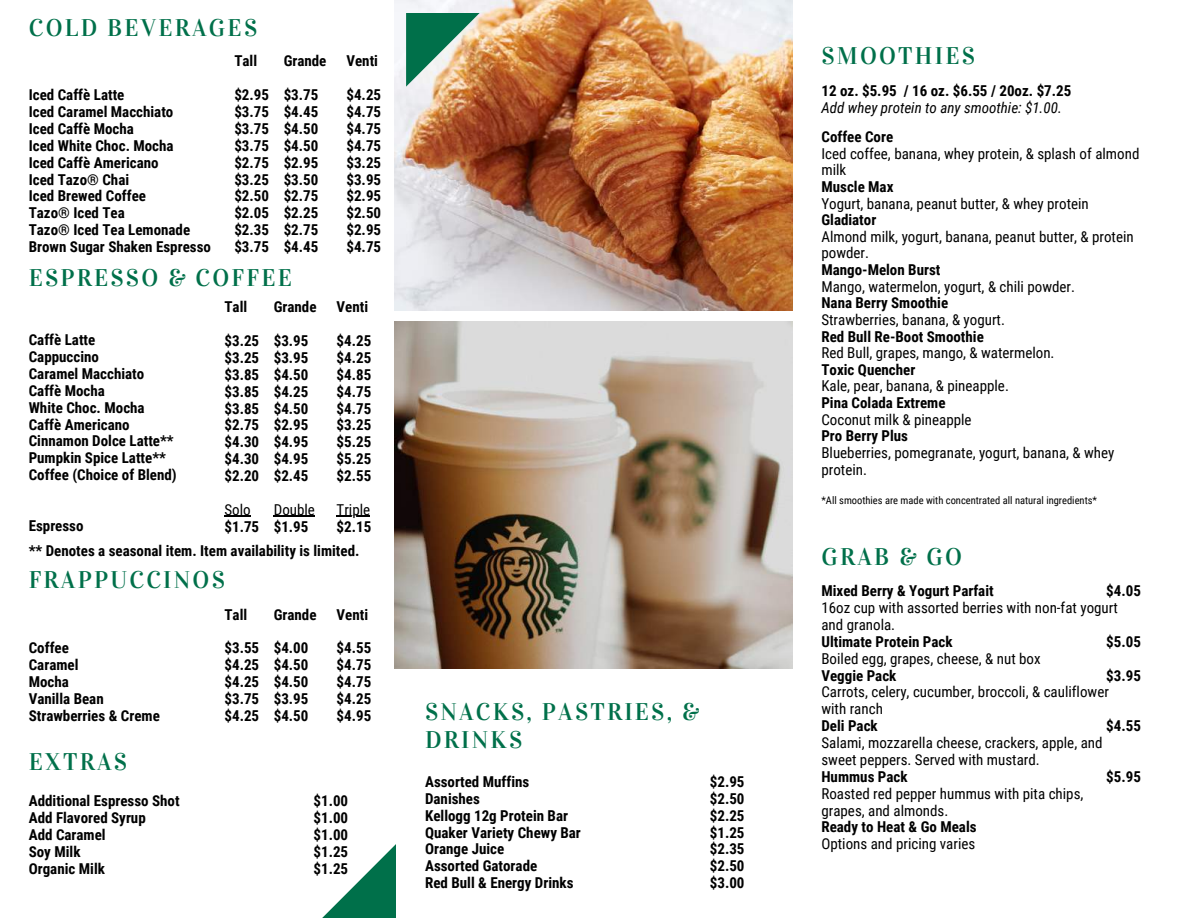
<style>
.page{position:relative;width:1188px;height:918px;background:#fff}
.page>*{position:absolute;margin:0;border:0;box-sizing:border-box;transform-origin:0 0}
.t1{font:24px/28.2px "Vidaloka";letter-spacing:.095em;color:#00704a}
.t2{font:700 15px/16.8px "Roboto Condensed";color:#000;text-align:justify}
.t3{font:15px/16.8px "Roboto Condensed";color:#000}
.t4{font:700 15px/16.8px "Roboto Condensed";color:#010101;text-align:justify}
.t5{font:italic 15px "Roboto Condensed";color:#000}
.t6{font:15px "Roboto Condensed";color:#010101}
.t7{font:10.5px "Roboto Condensed";color:#000}
</style>
<div class="page">
<img style="left:394px;top:0;width:399px;height:310px">
<img style="left:394px;top:322px;width:399px;height:346px">
<svg style="left:322px;top:844px;width:74px;height:74px"></svg>
<svg style="left:406px;top:13px;width:74px;height:74px;background:#769e7a"></svg>
<svg style="left:225px;top:516px;width:26px;height:1px"></svg>
<hr style="left:274px;top:516px;width:41px;height:1px;background:#010101">
<hr style="left:337px;top:516px;width:33px;height:1px;background:#010101">
<h1 class="t1" style="left:29px;top:14px;width:230px">COLD BEVERAGES</h1>
<p class="t2" style="left:29px;top:87px;width:184px;text-align:left">Iced Caffè Latte<br>Iced Caramel Macchiato<br>Iced Caffè Mocha<br>Iced White Choc. Mocha<br>Iced Caffè Americano<br>Iced Tazo® Chai<br>Iced Brewed Coffee<br>Tazo® Iced Tea<br>Tazo® Iced Tea Lemonade<br>Brown Sugar Shaken Espresso</p>
<p class="t2" style="left:234px;top:53px;width:24px">Tall</p>
<p class="t2" style="left:234px;top:87px;width:36px">$2.95 $3.75 $3.75 $3.75 $2.75 $3.25 $2.50 $2.05 $2.35 $3.75</p>
<p class="t2" style="left:284px;top:53px;width:44px">Grande</p>
<p class="t2" style="left:284px;top:87px;width:36px">$3.75 $4.45 $4.50 $4.50 $2.95 $3.50 $2.75 $2.25 $2.75 $4.45</p>
<p class="t2" style="left:346px;top:53px;width:33px">Venti</p>
<p class="t2" style="left:346px;top:87px;width:36px">$4.25 $4.75 $4.75 $4.75 $3.25 $3.95 $2.95 $2.50 $2.95 $4.75</p>
<h1 class="t1" style="left:29px;top:264px;width:265px">ESPRESSO &amp; COFFEE</h1>
<p class="t4" style="left:274px;top:299px;width:44px">Grande</p>
<p class="t4" style="left:274px;top:332px;width:36px">$3.95 $3.95 $4.50 $4.25 $4.50 $2.95 $4.95 $4.95 $2.45</p>
<p class="t6" style="left:274px;top:501px;width:43px">Double</p>
<p class="t4" style="left:274px;top:518px;width:36px">$1.95</p>
<p class="t4" style="left:225px;top:299px;width:24px">Tall</p>
<p class="t4" style="left:225px;top:332px;width:36px">$3.25 $3.25 $3.85 $3.85 $3.85 $2.75 $4.30 $4.30 $2.20</p>
<p class="t6" style="left:225px;top:501px;width:28px">Solo</p>
<p class="t4" style="left:225px;top:518px;width:36px">$1.75</p>
<p class="t4" style="left:337px;top:299px;width:33px">Venti</p>
<p class="t4" style="left:337px;top:332px;width:36px">$4.25 $4.25 $4.85 $4.75 $4.75 $3.25 $5.25 $5.25 $2.55</p>
<p class="t6" style="left:337px;top:501px;width:35px">Triple</p>
<p class="t4" style="left:337px;top:518px;width:36px">$2.15</p>
<p class="t4" style="left:29px;top:332px;width:149px;text-align:left">Caffè Latte<br>Cappuccino<br>Caramel Macchiato<br>Caffè Mocha<br>White Choc. Mocha<br>Caffè Americano<br>Cinnamon Dolce Latte**<br>Pumpkin Spice Latte**<br>Coffee (Choice of Blend)</p>
<p class="t4" style="left:29px;top:513px;width:332px;line-height:25px">Espresso<br>** Denotes a seasonal item. Item availability is limited.</p>
<h1 class="t1" style="left:29px;top:566px;width:198px">FRAPPUCCINOS</h1>
<p class="t2" style="left:29px;top:640px;width:133px;text-align:left">Coffee<br>Caramel<br>Mocha<br>Vanilla Bean<br>Strawberries &amp; Creme</p>
<p class="t2" style="left:225px;top:606px;width:24px">Tall</p>
<p class="t2" style="left:225px;top:640px;width:36px">$3.55 $4.25 $4.25 $3.75 $4.25</p>
<p class="t2" style="left:274px;top:606px;width:44px">Grande</p>
<p class="t2" style="left:274px;top:640px;width:36px">$4.00 $4.50 $4.50 $3.95 $4.50</p>
<p class="t2" style="left:337px;top:606px;width:33px">Venti</p>
<p class="t2" style="left:337px;top:640px;width:36px">$4.55 $4.75 $4.75 $4.25 $4.95</p>
<h1 class="t1" style="left:29px;top:748px;width:100px">EXTRAS</h1>
<p class="t2" style="left:29px;top:793px;width:152px;text-align:left">Additional Espresso Shot<br>Add Flavored Syrup<br>Add Caramel<br>Soy Milk<br>Organic Milk</p>
<p class="t2" style="left:314px;top:793px;width:36px">$1.00 $1.00 $1.00 $1.25 $1.25</p>
<h1 class="t1" style="left:425px;top:698px;width:276px">SNACKS, PASTRIES, &amp;<br>DRINKS</h1>
<p class="t2" style="left:425px;top:773px;width:157px;text-align:left">Assorted Muffins<br>Danishes<br>Kellogg 12g Protein Bar<br>Quaker Variety Chewy Bar<br>Orange Juice<br>Assorted Gatorade<br>Red Bull &amp; Energy Drinks</p>
<p class="t2" style="left:710px;top:773px;width:36px">$2.95 $2.50 $2.25 $1.25 $2.35 $2.50 $3.00</p>
<h1 class="t1" style="left:821px;top:42px;width:155px">SMOOTHIES</h1>
<p class="t2" style="left:821px;top:82px;width:251px">12 oz. $5.95 / 16 oz. $6.55 / 20oz. $7.25</p>
<p class="t5" style="left:821px;top:99px;width:242px">Add whey protein to any smoothie: $1.00.</p>
<p class="t2" style="left:821px;top:129px;width:73px">Coffee Core</p>
<p class="t3" style="left:821px;top:145px;width:319px">Iced coffee, banana, whey protein, &amp; splash of almond milk</p>
<p class="t2" style="left:821px;top:178px;width:74px">Muscle Max</p>
<p class="t3" style="left:821px;top:195px;width:269px">Yogurt, banana, peanut butter, &amp; whey protein</p>
<p class="t2" style="left:821px;top:212px;width:56px">Gladiator</p>
<p class="t3" style="left:821px;top:228px;width:314px">Almond milk, yogurt, banana, peanut butter, &amp; protein powder.</p>
<p class="t2" style="left:821px;top:262px;width:120px">Mango-Melon Burst</p>
<p class="t3" style="left:821px;top:278px;width:255px">Mango, watermelon, yogurt, &amp; chili powder.</p>
<p class="t2" style="left:821px;top:295px;width:128px">Nana Berry Smoothie</p>
<p class="t3" style="left:821px;top:311px;width:185px">Strawberries, banana, &amp; yogurt.</p>
<p class="t2" style="left:821px;top:328px;width:164px">Red Bull Re-Boot Smoothie</p>
<p class="t3" style="left:821px;top:345px;width:235px">Red Bull, grapes, mango, &amp; watermelon.</p>
<p class="t2" style="left:821px;top:361px;width:95px">Toxic Quencher</p>
<p class="t3" style="left:821px;top:378px;width:189px">Kale, pear, banana, &amp; pineapple.</p>
<p class="t2" style="left:821px;top:395px;width:126px">Pina Colada Extreme</p>
<p class="t3" style="left:821px;top:411px;width:152px">Coconut milk &amp; pineapple</p>
<p class="t2" style="left:821px;top:428px;width:88px">Pro Berry Plus</p>
<p class="t3" style="left:821px;top:444px;width:294px">Blueberries, pomegranate, yogurt, banana, &amp; whey protein.</p>
<p class="t7" style="left:821px;top:495px;width:277px">*All smoothies are made with concentrated all natural ingredients*</p>
<h1 class="t1" style="left:821px;top:543px;width:142px">GRAB &amp; GO</h1>
<p class="t2" style="left:821px;top:583px;width:174px">Mixed Berry &amp; Yogurt Parfait</p>
<p class="t3" style="left:821px;top:600px;width:298px">16oz cup with assorted berries with non-fat yogurt and granola.</p>
<p class="t2" style="left:821px;top:633px;width:133px">Ultimate Protein Pack</p>
<p class="t3" style="left:821px;top:650px;width:221px">Boiled egg, grapes, cheese, &amp; nut box</p>
<p class="t2" style="left:821px;top:667px;width:76px">Veggie Pack</p>
<p class="t3" style="left:821px;top:684px;width:289px">Carrots, celery, cucumber, broccoli, &amp; cauliflower with ranch</p>
<p class="t2" style="left:821px;top:718px;width:58px">Deli Pack</p>
<p class="t3" style="left:821px;top:735px;width:283px">Salami, mozzarella cheese, crackers, apple, and sweet peppers. Served with mustard.</p>
<p class="t2" style="left:821px;top:768px;width:88px">Hummus Pack</p>
<p class="t3" style="left:821px;top:785px;width:263px">Roasted red pepper hummus with pita chips, grapes, and almonds.</p>
<p class="t2" style="left:821px;top:819px;width:157px">Ready to Heat &amp; Go Meals</p>
<p class="t3" style="left:821px;top:836px;width:155px">Options and pricing varies</p>
<p class="t2" style="left:1106px;top:583px;width:36px">$4.05</p>
<p class="t2" style="left:1106px;top:633px;width:36px">$5.05</p>
<p class="t2" style="left:1106px;top:667px;width:36px">$3.95</p>
<p class="t2" style="left:1106px;top:718px;width:36px">$4.55</p>
<p class="t2" style="left:1106px;top:768px;width:36px">$5.95</p>
</div>
